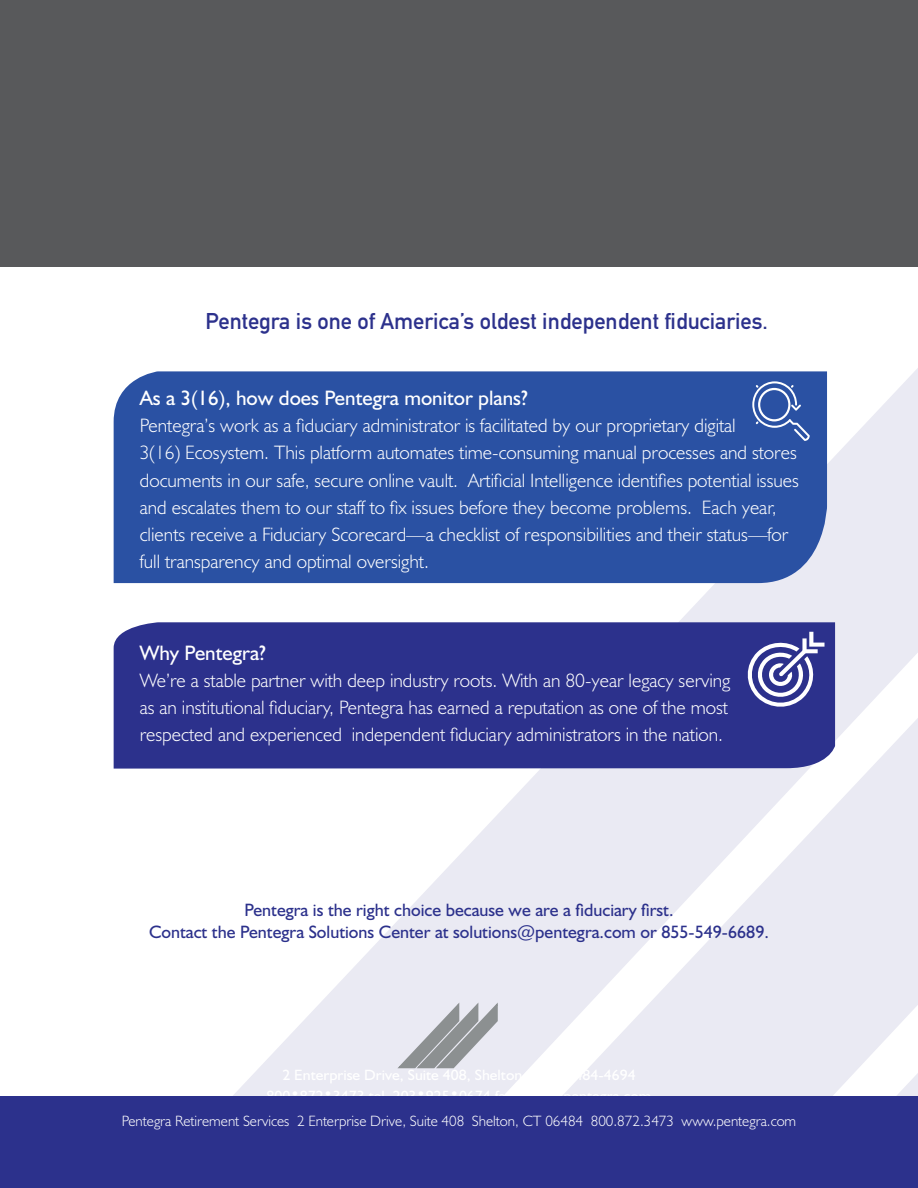
<style>
.page{position:relative;width:918px;height:1188px;background:#fff}
.page>*{position:absolute;margin:0;border:0;box-sizing:border-box;transform-origin:0 0}
.t1{font:700 22.5px "DIN Alternate";color:#2c318c}
.t2{font:21px "Humanist 521 BT";color:#fff}
.t3{font:300 19.5px/27px "Humanist 521 BT";color:#fff;text-align:justify}
.t4{font:18px/22.5px "Humanist 521 BT";color:#2c318c;text-align:center}
.t5{font:300 15px "Humanist 521 BT";color:#fff}
</style>
<div class="page">
<svg style="left:189px;top:368px;width:729px;height:728px"></svg>
<svg style="left:519px;top:718px;width:399px;height:378px;fill:#eaeaf3"></svg>
<svg style="left:853px;top:1073px;width:65px;height:23px"></svg>
<svg style="left:396px;top:1001px;width:103px;height:68px;background:#c1c3c9"></svg>
<div style="left:0;top:0;width:918px;height:267px;background:#58595b"></div>
<div style="left:0;top:1096px;width:918px;height:92px;background:#2c318c"></div>
<div style="left:114px;top:622px;width:721px;height:147px;background:#2c318c"></div>
<svg style="left:745px;top:632px;width:80px;height:78px"></svg>
<div style="left:114px;top:371px;width:713px;height:212px;background:#2a51a3"></div>
<svg style="left:752px;top:381px;width:58px;height:60px;background:#4d6eb2"></svg>
<p class="t1" style="left:205px;top:304px;width:564px">Pentegra is one of America’s oldest independent fiduciaries.</p>
<p class="t2" style="left:140px;top:385px;width:389px">As a 3(16), how does Pentegra monitor plans?</p>
<p class="t3" style="left:140px;top:412px;width:661px;text-align:left">Pentegra’s work as a fiduciary administrator is facilitated by our proprietary digital<br>3(16) Ecosystem. This platform automates time-consuming manual processes and stores documents in our safe, secure online vault. Artificial Intelligence identifies potential issues and escalates them to our staff to fix issues before they become problems. Each year, clients receive a Fiduciary Scorecard—a checklist of responsibilities and their status—for full transparency and optimal oversight.</p>
<p class="t2" style="left:140px;top:640px;width:127px">Why Pentegra?</p>
<p class="t3" style="left:140px;top:667px;width:592px">We’re a stable partner with deep industry roots. With an 80-year legacy serving as an institutional fiduciary, Pentegra has earned a reputation as one of the most respected and experienced independent fiduciary administrators in the nation.</p>
<p class="t4" style="left:149px;top:898px;width:621px">Pentegra is the right choice because we are a fiduciary first.<br>Contact the Pentegra Solutions Center at solutions@pentegra.com or 855-549-6689.</p>
<p class="t5" style="left:292px;top:1107px;width:336px">© 2021 Pentegra Retirement Services All Rights Reserved</p>
<p class="t5" style="left:122px;top:1112px;width:676px">Pentegra Retirement Services 2 Enterprise Drive, Suite 408 Shelton, CT 06484 800.872.3473 www.pentegra.com</p>
</div>
